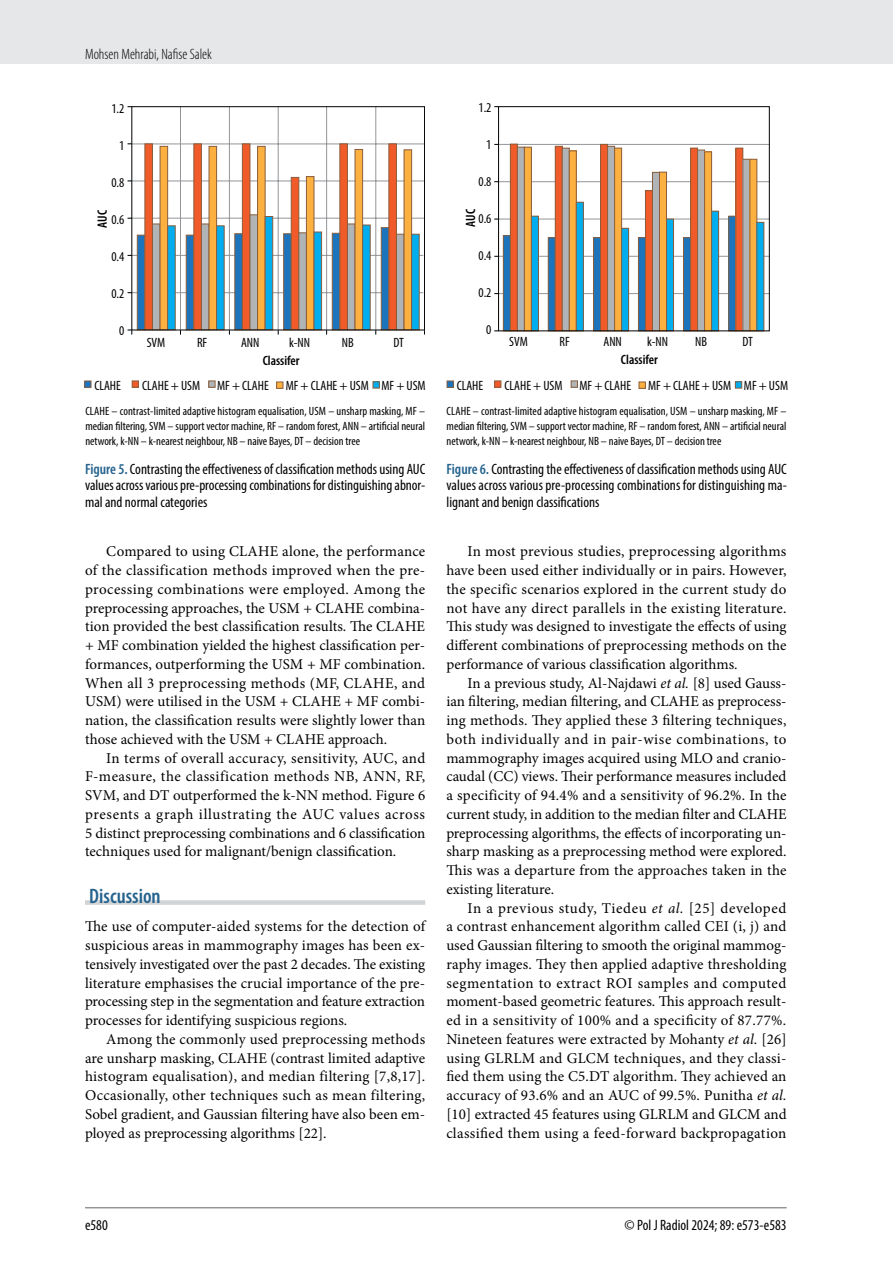
<style>
.page{position:relative;width:893px;height:1263px;background:#fff}
.page>*{position:absolute;margin:0;border:0;box-sizing:border-box;transform-origin:0 0}
.t1{font:600 condensed 21px "Myriad Pro";color:#25638e}
.t2{font:15px/18.8px "Minion Pro";color:#000;text-align:justify}
.t3{font:condensed 15px/16.5px "Myriad Pro";color:#000;text-align:justify}
.t4{font:300 condensed 15px "Myriad Pro";color:#000}
.t5{font:condensed 13.5px "Myriad Pro";color:#000}
.t6{font:600 condensed 13.5px "Myriad Pro";color:#000}
.t7{font:condensed 12px/15px "Myriad Pro";color:#000;text-align:justify}
.s1{font-weight:600;color:#25638e}
.s2{font-style:italic}
</style>
<div class="page">
<div style="left:0;top:0;width:893px;height:64px;background:#e6e7e8"></div>
<hr style="left:85px;top:1207px;width:702px;height:1px;background:#939598">
<div style="left:85px;top:900px;width:340px;height:5px;background:#d1d3d4"></div>
<svg style="left:131px;top:106px;width:294px;height:225px"></svg>
<div style="left:84px;top:381px;width:7px;height:7px;border:1px solid #8a5e3c"></div>
<div style="left:132px;top:381px;width:7px;height:6px;background:#f15a29"></div>
<div style="left:132px;top:380px;width:7px;height:8px;border:1px solid #8a5e3c"></div>
<svg style="left:210px;top:382px;width:3px;height:4px"></svg>
<div style="left:208px;top:380px;width:7px;height:8px;border:1px solid #8a5e3c"></div>
<div style="left:276px;top:382px;width:7px;height:7px;border:1px solid #8a5e3c"></div>
<div style="left:373px;top:381px;width:7px;height:7px;border:1px solid #8a5e3c"></div>
<div style="left:447px;top:381px;width:7px;height:7px;border:1px solid #8a5e3c"></div>
<svg style="left:496px;top:382px;width:3px;height:4px"></svg>
<div style="left:494px;top:380px;width:7px;height:8px;border:1px solid #8a5e3c"></div>
<svg style="left:573px;top:382px;width:3px;height:4px"></svg>
<div style="left:571px;top:380px;width:7px;height:8px;border:1px solid #8a5e3c"></div>
<div style="left:639px;top:382px;width:7px;height:7px;border:1px solid #8a5e3c"></div>
<div style="left:735px;top:382px;width:7px;height:6px;background:#00aeef"></div>
<div style="left:735px;top:381px;width:7px;height:7px;border:1px solid #8a5e3c"></div>
<svg style="left:498px;top:106px;width:272px;height:225px"></svg>
<p class="t4" style="left:85px;top:45px;width:128px">Mohsen Mehrabi, Nafise Salek</p>
<p class="t5" style="left:111px;top:101px;width:15px">1.2</p>
<p class="t5" style="left:119px;top:138px;width:7px">1</p>
<p class="t5" style="left:111px;top:174px;width:15px">0.8</p>
<p class="t5" style="left:111px;top:211px;width:15px">0.6</p>
<p class="t5" style="left:111px;top:248px;width:15px">0.4</p>
<p class="t5" style="left:111px;top:285px;width:15px">0.2</p>
<p class="t5" style="left:119px;top:322px;width:7px">0</p>
<p class="t6" style="left:94px;top:228px;width:19px;rotate:-90deg">AUC</p>
<p class="t5" style="left:147px;top:334px;width:20px">SVM</p>
<p class="t5" style="left:197px;top:334px;width:12px">RF</p>
<p class="t5" style="left:241px;top:334px;width:20px">ANN</p>
<p class="t5" style="left:289px;top:334px;width:22px">k-NN</p>
<p class="t5" style="left:342px;top:334px;width:13px">NB</p>
<p class="t5" style="left:393px;top:334px;width:12px">DT</p>
<p class="t6" style="left:263px;top:352px;width:38px">Classifer</p>
<p class="t5" style="left:478px;top:100px;width:15px">1.2</p>
<p class="t5" style="left:486px;top:137px;width:7px">1</p>
<p class="t5" style="left:478px;top:174px;width:15px">0.8</p>
<p class="t5" style="left:478px;top:210px;width:15px">0.6</p>
<p class="t5" style="left:478px;top:247px;width:15px">0.4</p>
<p class="t5" style="left:478px;top:284px;width:15px">0.2</p>
<p class="t5" style="left:486px;top:321px;width:7px">0</p>
<p class="t6" style="left:462px;top:227px;width:19px;rotate:-90deg">AUC</p>
<p class="t5" style="left:509px;top:333px;width:20px">SVM</p>
<p class="t5" style="left:560px;top:333px;width:12px">RF</p>
<p class="t5" style="left:603px;top:333px;width:20px">ANN</p>
<p class="t5" style="left:647px;top:333px;width:22px">k-NN</p>
<p class="t5" style="left:695px;top:333px;width:13px">NB</p>
<p class="t5" style="left:742px;top:333px;width:12px">DT</p>
<p class="t6" style="left:621px;top:351px;width:38px">Classifer</p>
<p class="t5" style="left:94px;top:377px;width:28px">CLAHE</p>
<p class="t5" style="left:142px;top:377px;width:60px">CLAHE + USM</p>
<p class="t5" style="left:217px;top:377px;width:53px">MF + CLAHE</p>
<p class="t5" style="left:286px;top:377px;width:141px">MF + CLAHE + USM MF + USM</p>
<p class="t5" style="left:457px;top:377px;width:28px">CLAHE</p>
<p class="t5" style="left:504px;top:377px;width:60px">CLAHE + USM</p>
<p class="t5" style="left:579px;top:377px;width:53px">MF + CLAHE</p>
<p class="t5" style="left:648px;top:377px;width:141px">MF + CLAHE + USM MF + USM</p>
<p class="t7" style="left:85px;top:404px;width:341px">CLAHE – contrast-limited adaptive histogram equalisation, USM – unsharp masking, MF – median filtering, SVM – support vector machine, RF – random forest, ANN – artificial neural network, k-NN – k-nearest neighbour, NB – naive Bayes, DT – decision tree</p>
<p class="t7" style="left:447px;top:404px;width:341px">CLAHE – contrast-limited adaptive histogram equalisation, USM – unsharp masking, MF – median filtering, SVM – support vector machine, RF – random forest, ANN – artificial neural network, k-NN – k-nearest neighbour, NB – naive Bayes, DT – decision tree</p>
<p class="t3" style="left:85px;top:460px;width:342px"><span class="s1">Figure 5.</span> Contrasting the effectiveness of classification methods using AUC values across various pre-processing combinations for distinguishing abnor&shy;mal and normal categories</p>
<p class="t2" style="left:85px;top:542px;width:342px;text-indent:21px">Compared to using CLAHE alone, the performance of the classification methods improved when the pre&shy;processing combinations were employed. Among the preprocessing approaches, the USM + CLAHE combina&shy;tion provided the best classification results. The CLAHE + MF combination yielded the highest classification per&shy;formances, outperforming the USM + MF combination.<br>When all 3 preprocessing methods (MF, CLAHE, and USM) were utilised in the USM + CLAHE + MF combi&shy;nation, the classification results were slightly lower than those achieved with the USM + CLAHE approach.</p>
<p class="t2" style="left:85px;top:748px;width:342px;text-indent:21px">In terms of overall accuracy, sensitivity, AUC, and F-measure, the classification methods NB, ANN, RF, SVM, and DT outperformed the k-NN method. Figure 6 presents a graph illustrating the AUC values across 5 distinct preprocessing combinations and 6 classification techniques used for malignant/benign classification.</p>
<h1 class="t1" style="left:89px;top:883px;width:73px">Discussion</h1>
<p class="t2" style="left:85px;top:917px;width:342px">The use of computer-aided systems for the detection of suspicious areas in mammography images has been ex&shy;tensively investigated over the past 2 decades. The existing literature emphasises the crucial importance of the pre&shy;processing step in the segmentation and feature extraction processes for identifying suspicious regions.</p>
<p class="t2" style="left:85px;top:1030px;width:342px;text-indent:21px">Among the commonly used preprocessing methods are unsharp masking, CLAHE (contrast limited adaptive histogram equalisation), and median filtering [7,8,17].<br>Occasionally, other techniques such as mean filtering, Sobel gradient, and Gaussian filtering have also been em&shy;ployed as preprocessing algorithms [22].</p>
<p class="t3" style="left:446px;top:460px;width:342px"><span class="s1">Figure 6.</span> Contrasting the effectiveness of classification methods using AUC values across various pre-processing combinations for distinguishing ma&shy;lignant and benign classifications</p>
<p class="t2" style="left:446px;top:542px;width:342px;text-indent:21px">In most previous studies, preprocessing algorithms have been used either individually or in pairs. However, the specific scenarios explored in the current study do not have any direct parallels in the existing literature.<br>This study was designed to investigate the effects of using different combinations of preprocessing methods on the performance of various classification algorithms.</p>
<p class="t2" style="left:446px;top:673px;width:342px;text-indent:21px">In a previous study, Al-Najdawi <span class="s2">et al.</span> [8] used Gauss&shy;ian filtering, median filtering, and CLAHE as preprocess&shy;ing methods. They applied these 3 filtering techniques, both individually and in pair-wise combinations, to mammography images acquired using MLO and cranio&shy;caudal (CC) views. Their performance measures included a specificity of 94.4% and a sensitivity of 96.2%. In the current study, in addition to the median filter and CLAHE preprocessing algorithms, the effects of incorporating un&shy;sharp masking as a preprocessing method were explored.<br>This was a departure from the approaches taken in the existing literature.</p>
<p class="t2" style="left:446px;top:898px;width:342px;text-indent:21px">In a previous study, Tiedeu <span class="s2">et al.</span> [25] developed a contrast enhancement algorithm called CEI (i, j) and used Gaussian filtering to smooth the original mammog&shy;raphy images. They then applied adaptive thresholding segmentation to extract ROI samples and computed moment-based geometric features. This approach result&shy;ed in a sensitivity of 100% and a specificity of 87.77%.<br>Nineteen features were extracted by Mohanty <span class="s2">et al.</span> [26] using GLRLM and GLCM techniques, and they classi&shy;fied them using the C5.DT algorithm. They achieved an accuracy of 93.6% and an AUC of 99.5%. Punitha <span class="s2">et al. </span>[10] extracted 45 features using GLRLM and GLCM and classified them using a feed-forward backpropagation</p>
<p class="t3" style="left:85px;top:1216px;width:24px">e580</p>
<p class="t3" style="left:625px;top:1216px;width:164px">© Pol J Radiol 2024; 89: e573-e583</p>
</div>
